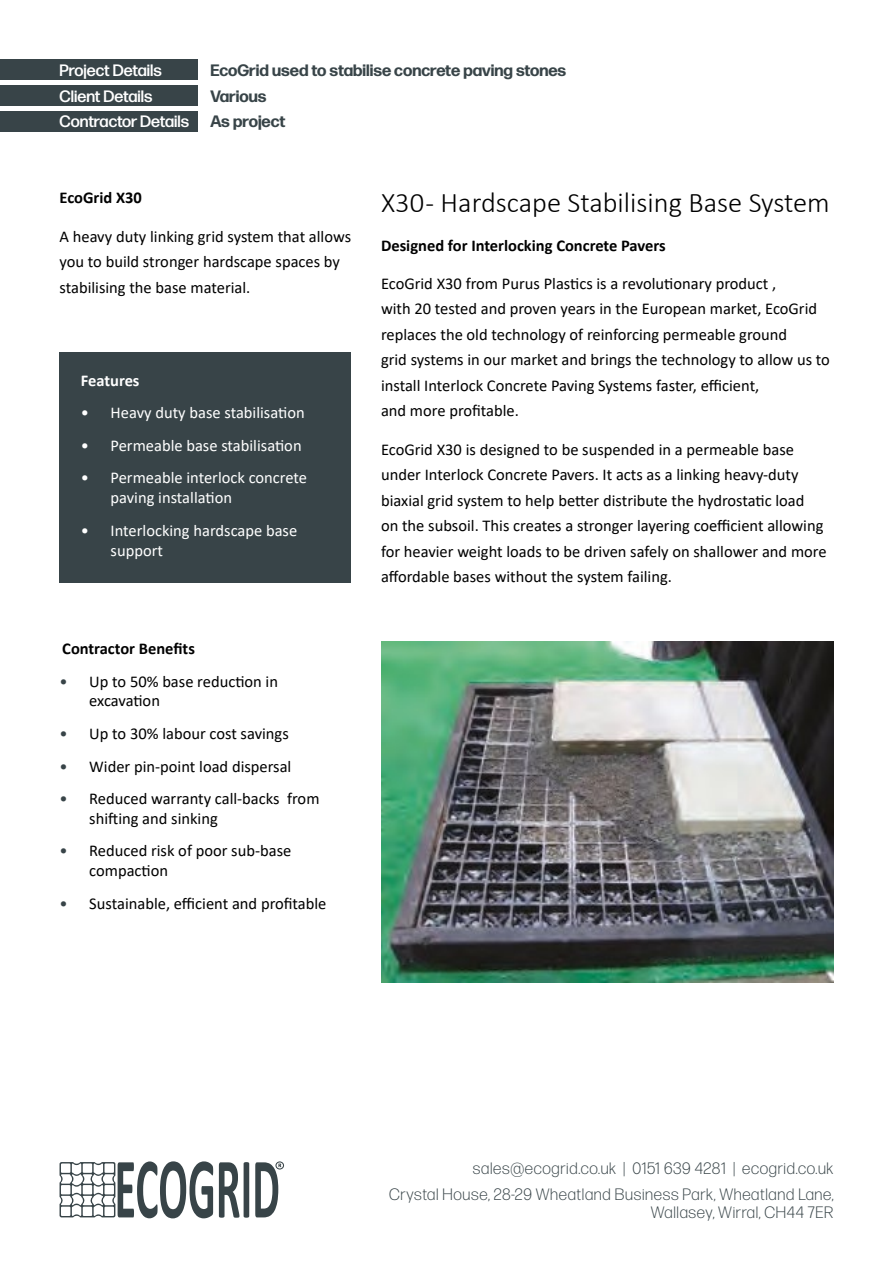
<style>
.page{position:relative;width:893px;height:1263px;background:#fff}
.page>*{position:absolute;margin:0;border:0;box-sizing:border-box;transform-origin:0 0}
.t1{font:300 28.5px "Calibri";color:#000}
.t2{font:16.5px/25.5px "Calibri";color:#000}
.t3{font:16.5px/19.8px "Calibri";color:#fff}
.t4{font:300 16.5px/26.5px "Forma DJR Deck";letter-spacing:.04em;color:#384448;text-align:right}
.t5{font:700 16.5px "Calibri";color:#000}
.t6{font:700 16.5px/25.5px "Forma DJR Deck";color:#384448}
.t7{font:500 16.5px/25.5px "Forma DJR Deck";color:#fff}
.t8{font:700 16.5px "Calibri";color:#fff}
.s1{color:#384448}
</style>
<div class="page">
<svg style="left:60px;top:1161px;width:153px;height:57px"></svg>
<svg style="left:219px;top:1162px;width:30px;height:56px"></svg>
<svg style="left:255px;top:1161px;width:29px;height:56px"></svg>
<div style="left:0;top:60px;width:198px;height:20px;background:#384448"></div>
<div style="left:0;top:85px;width:198px;height:21px;background:#384448"></div>
<div style="left:0;top:111px;width:198px;height:20px;background:#384448"></div>
<div style="left:60px;top:352px;width:291px;height:231px;background:#384448"></div>
<img style="left:381px;top:642px;width:452px;height:341px">
<p class="t7" style="left:60px;top:57px;width:131px">Project Details<br>Client Details<br>Contractor Details</p>
<p class="t6" style="left:210px;top:57px;width:357px">EcoGrid used to stabilise concrete paving stones<br>Various<br>As project</p>
<p class="t5" style="left:60px;top:186px;width:84px">EcoGrid X30</p>
<p class="t2" style="left:60px;top:223px;width:293px">A heavy duty linking grid system that allows you to build stronger hardscape spaces by stabilising the base material.</p>
<p class="t8" style="left:81px;top:369px;width:60px">Features</p>
<p class="t3" style="left:81px;top:402px;width:225px">• Heavy duty base stabilisation</p>
<p class="t3" style="left:81px;top:435px;width:222px">• Permeable base stabilisation</p>
<p class="t3" style="left:111px;top:468px;width:198px;text-indent:-30px">• Permeable interlock concrete paving installation</p>
<p class="t3" style="left:111px;top:520px;width:188px;text-indent:-30px">• Interlocking hardscape base support</p>
<p class="t5" style="left:62px;top:637px;width:134px">Contractor Benefits</p>
<p class="t2" style="left:89px;top:671px;width:190px;line-height:19.8px;text-indent:-30px"><span class="s1">•</span> Up to 50% base reduction in excavation</p>
<p class="t2" style="left:60px;top:720px;width:231px"><span class="s1">•</span> Up to 30% labour cost savings</p>
<p class="t2" style="left:60px;top:753px;width:233px"><span class="s1">•</span> Wider pin-point load dispersal</p>
<p class="t2" style="left:89px;top:788px;width:232px;line-height:19.8px;text-indent:-30px"><span class="s1">•</span> Reduced warranty call-backs from shifting and sinking</p>
<p class="t2" style="left:89px;top:841px;width:204px;line-height:19.8px;text-indent:-30px"><span class="s1">•</span> Reduced risk of poor sub-base compaction</p>
<p class="t2" style="left:60px;top:890px;width:268px"><span class="s1">•</span> Sustainable, efficient and profitable</p>
<h1 class="t1" style="left:381px;top:185px;width:450px">X30 - Hardscape Stabilising Base System</h1>
<p class="t5" style="left:381px;top:233px;width:286px">Designed for Interlocking Concrete Pavers</p>
<p class="t2" style="left:381px;top:270px;width:450px">EcoGrid X30 from Purus Plastics is a revolutionary product ,<br>with 20 tested and proven years in the European market, EcoGrid replaces the old technology of reinforcing permeable ground<br>grid systems in our market and brings the technology to allow us to install Interlock Concrete Paving Systems faster, efficient,<br>and more profitable.</p>
<p class="t2" style="left:381px;top:436px;width:447px">EcoGrid X30 is designed to be suspended in a permeable base under Interlock Concrete Pavers. It acts as a linking heavy-duty biaxial grid system to help better distribute the hydrostatic load<br>on the subsoil. This creates a stronger layering coefficient allowing for heavier weight loads to be driven safely on shallower and more affordable bases without the system failing.</p>
<p class="t4" style="left:389px;top:1154px;width:446px">sales@ecogrid.co.uk | 0151 639 4281 | ecogrid.co.uk<br>Crystal House, 28-29 Wheatland Business Park, Wheatland Lane,</p>
<p class="t4" style="left:651px;top:1199px;width:184px">Wallasey, Wirral, CH44 7ER</p>
</div>
